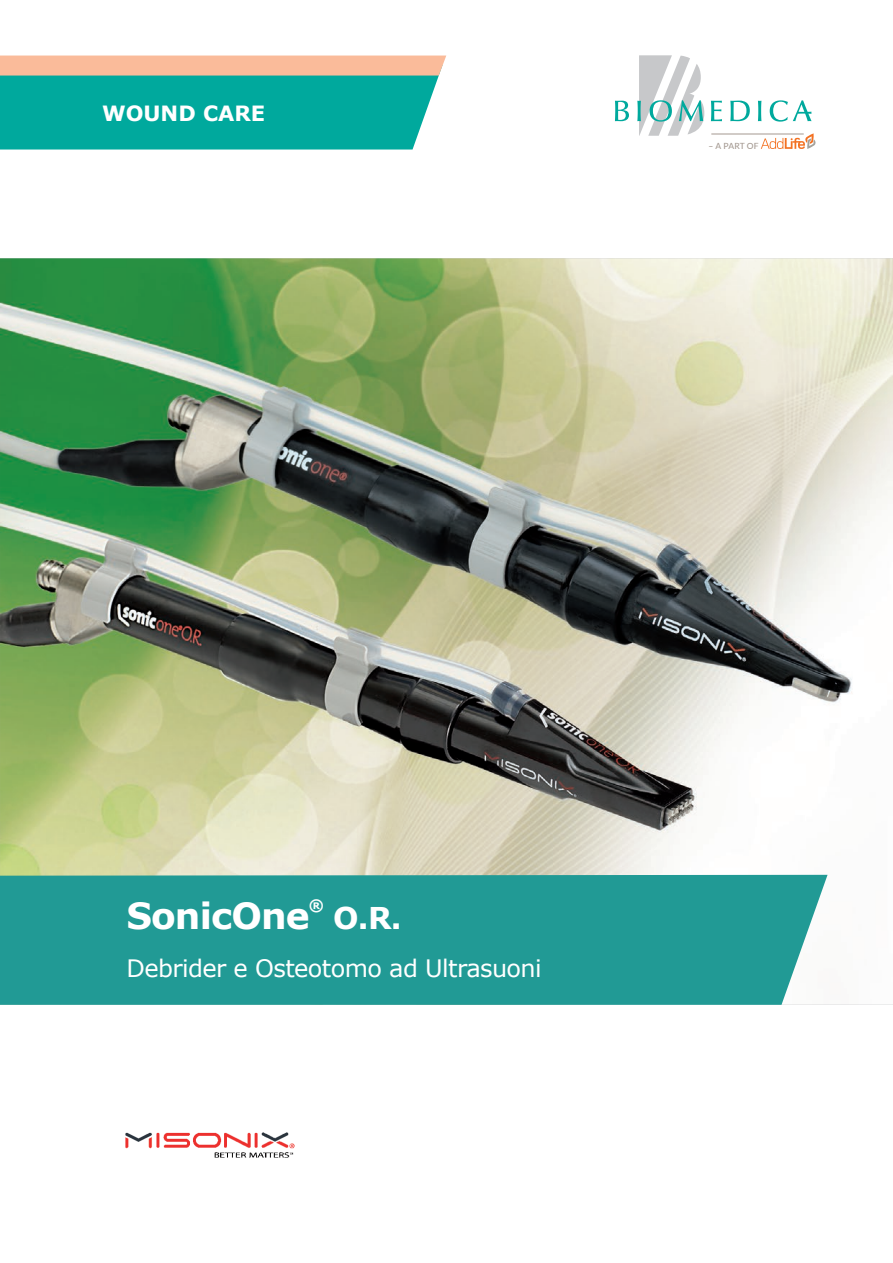
<style>
.page{position:relative;width:893px;height:1263px;background:#fff}
.page>*{position:absolute;margin:0;border:0;box-sizing:border-box;transform-origin:0 0}
.t1{font:700 36px "Verdana";letter-spacing:-.025em;color:#fff}
.t2{font:700 30px "Verdana";color:#fff}
.t3{font:24px "Verdana";letter-spacing:-.025em;color:#fff}
.t4{font:700 21px "Verdana";color:#fff}
.t5{font:700 15.75px "Verdana";color:#fff}
.t6{font:500 8.55px "Lato";letter-spacing:.01em;color:#a49991}
</style>
<div class="page">
<img style="left:125px;top:1132px;width:170px;height:26px">
<img style="left:0;top:258px;width:893px;height:747px">
<svg style="left:0;top:56px;width:446px;height:94px;background:#3eb0a0"></svg>
<div style="left:0;top:875px;width:827px;height:130px;background:#219a95"></div>
<svg style="left:615px;top:101px;width:14px;height:20px"></svg>
<svg style="left:637px;top:55px;width:67px;height:81px"></svg>
<svg style="left:711px;top:101px;width:11px;height:20px"></svg>
<svg style="left:730px;top:101px;width:20px;height:20px"></svg>
<svg style="left:758px;top:101px;width:3px;height:20px"></svg>
<svg style="left:770px;top:100px;width:41px;height:22px"></svg>
<svg style="left:761px;top:133px;width:54px;height:16px"></svg>
<hr style="left:711px;top:134px;width:93px;height:1px;background:#a49991">
<svg style="left:0;top:258px;width:1px;height:308px"></svg>
<p class="t4" style="left:102px;top:98px;width:165px">WOUND CARE</p>
<p class="t6" style="left:708px;top:140px;width:52px">– A PART OF</p>
<h1 class="t1" style="left:126px;top:890px;width:185px">SonicOne</h1>
<p class="t5" style="left:309px;top:894px;width:17px">®</p>
<p class="t2" style="left:333px;top:896px;width:70px">O.R.</p>
<p class="t3" style="left:126px;top:952px;width:417px">Debrider e Osteotomo ad Ultrasuoni</p>
</div>
